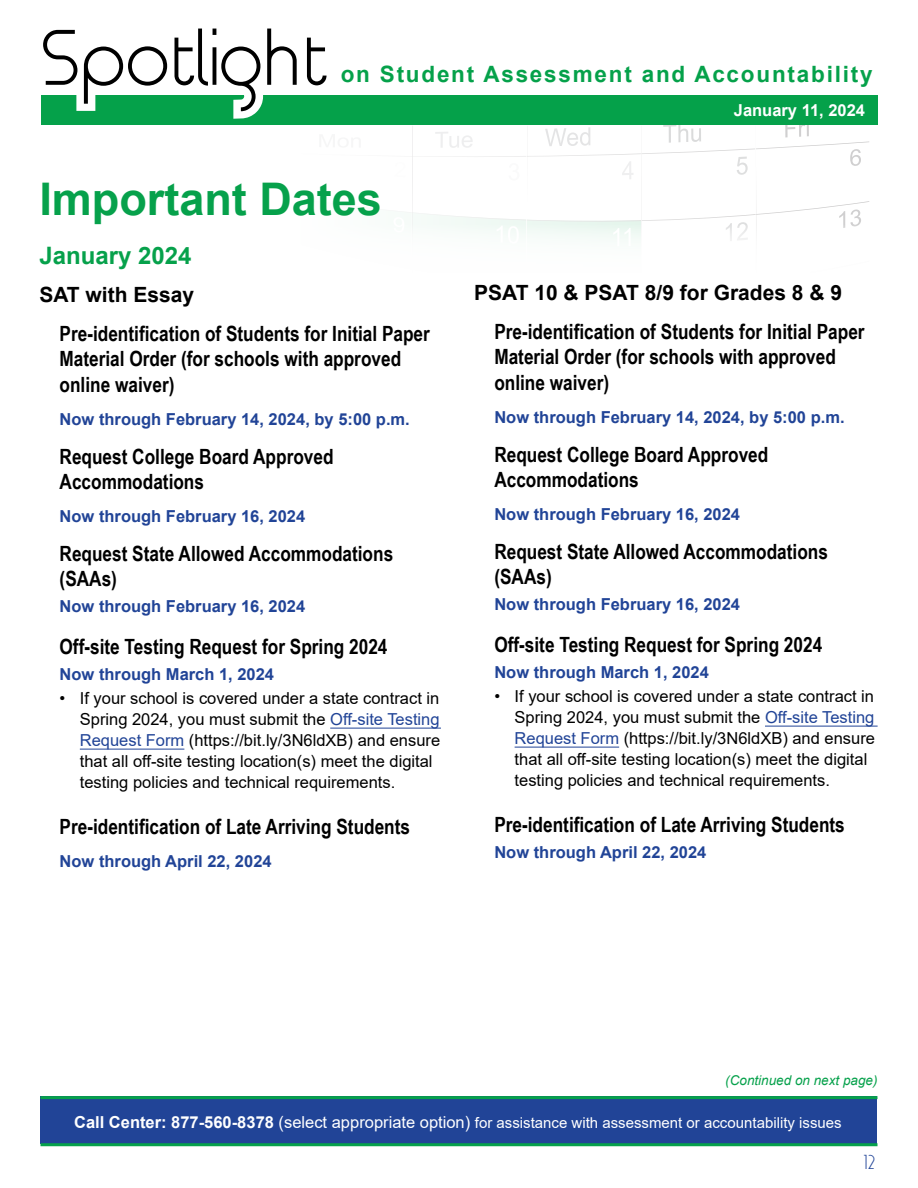
<style>
.page{position:relative;width:918px;height:1188px;background:#fff}
.page>*{position:absolute;margin:0;border:0;box-sizing:border-box;transform-origin:0 0}
.t1{font:700 45px "Arial";color:#06a14b}
.t2{font:700 24px "Arial";color:#06a14b}
.t3{font:700 22.5px "Arial";letter-spacing:.08em;color:#05a14a}
.t4{font:700 21px/25.2px "Arial Narrow";color:#000}
.t5{font:700 21px "Arial";color:#000}
.t6{font:16.5px/21px "Arial";color:#000}
.t7{font:700 16.5px "Arial";color:#214497}
.t8{font:700 16.5px "Arial";color:#fff}
.t9{font:16.5px "Time Burner";color:#214497}
.t10{font:15px "Arial";color:#fff}
.t11{font:italic 13.5px "Arial";color:#06a14b}
.s1{color:#214497}
.s2{font-weight:700;font-size:16.5px}
.s3{font-size:16.5px}
</style>
<div class="page">
<div style="left:40px;top:1096px;width:838px;height:47px;background:#214497"></div>
<hr style="left:40px;top:1096px;width:838px;height:3px;background:#06a14b">
<hr style="left:40px;top:1143px;width:838px;height:3px;background:#06a14b">
<svg style="left:41px;top:28px;width:829px;height:196px"></svg>
<hr style="left:330px;top:728px;width:111px;height:1px;background:#214497">
<hr style="left:80px;top:749px;width:104px;height:1px;background:#214497">
<hr style="left:765px;top:726px;width:113px;height:1px;background:#214497">
<hr style="left:515px;top:747px;width:104px;height:1px;background:#214497">
<p class="t3" style="left:341px;top:59px;width:533px">on Student Assessment and Accountability</p>
<p class="t8" style="left:734px;top:98px;width:133px">January 11, 2024</p>
<h1 class="t1" style="left:39px;top:167px;width:344px">Important Dates</h1>
<h2 class="t2" style="left:39px;top:238px;width:154px">January 2024</h2>
<h3 class="t5" style="left:39px;top:280px;width:156px">SAT with Essay</h3>
<p class="t4" style="left:60px;top:320px;width:372px">Pre-identification of Students for Initial Paper<br>Material Order (for schools with approved online waiver)</p>
<p class="t7" style="left:60px;top:407px;width:352px">Now through February 14, 2024, by 5:00 p.m.</p>
<p class="t4" style="left:60px;top:442px;width:275px">Request College Board Approved<br>Accommodations</p>
<p class="t7" style="left:60px;top:505px;width:247px">Now through February 16, 2024</p>
<p class="t4" style="left:60px;top:540px;width:335px">Request State Allowed Accommodations (SAAs)</p>
<p class="t7" style="left:60px;top:595px;width:247px">Now through February 16, 2024</p>
<p class="t4" style="left:60px;top:633px;width:329px">Off-site Testing Request for Spring 2024</p>
<p class="t7" style="left:60px;top:663px;width:216px">Now through March 1, 2024</p>
<p class="t6" style="left:80px;top:688px;width:362px;text-indent:-20px">• If your school is covered under a state contract in Spring 2024, you must submit the <span class="s1">Off-site Testing Request Form</span> (https://bit.ly/3N6ldXB) and ensure that all off-site testing location(s) meet the digital testing policies and technical requirements.</p>
<p class="t4" style="left:60px;top:813px;width:352px">Pre-identification of Late Arriving Students</p>
<p class="t7" style="left:60px;top:849px;width:214px">Now through April 22, 2024</p>
<h3 class="t5" style="left:474px;top:278px;width:370px">PSAT 10 &amp; PSAT 8/9 for Grades 8 &amp; 9</h3>
<p class="t4" style="left:494px;top:318px;width:372px">Pre-identification of Students for Initial Paper<br>Material Order (for schools with approved online waiver)</p>
<p class="t7" style="left:494px;top:405px;width:352px">Now through February 14, 2024, by 5:00 p.m.</p>
<p class="t4" style="left:494px;top:440px;width:275px">Request College Board Approved</p>
<p class="t4" style="left:494px;top:466px;width:146px">Accommodations</p>
<p class="t7" style="left:494px;top:503px;width:247px">Now through February 16, 2024</p>
<p class="t4" style="left:494px;top:538px;width:335px">Request State Allowed Accommodations</p>
<p class="t4" style="left:494px;top:563px;width:59px">(SAAs)</p>
<p class="t7" style="left:494px;top:593px;width:247px">Now through February 16, 2024</p>
<p class="t4" style="left:494px;top:631px;width:329px">Off-site Testing Request for Spring 2024</p>
<p class="t7" style="left:494px;top:661px;width:216px">Now through March 1, 2024</p>
<p class="t6" style="left:515px;top:686px;width:362px;text-indent:-20px">• If your school is covered under a state contract in Spring 2024, you must submit the <span class="s1">Off-site Testing Request Form</span> (https://bit.ly/3N6ldXB) and ensure that all off-site testing location(s) meet the digital testing policies and technical requirements.</p>
<p class="t4" style="left:494px;top:811px;width:352px">Pre-identification of Late Arriving Students</p>
<p class="t7" style="left:494px;top:841px;width:214px">Now through April 22, 2024</p>
<p class="t11" style="left:725px;top:1071px;width:154px">(Continued on next page)</p>
<p class="t10" style="left:74px;top:1113px;width:769px"><span class="s2">Call Center: 877-560-8378</span> <span class="s3">(select appropriate option)</span> for assistance with assessment or accountability issues</p>
<p class="t9" style="left:864px;top:1154px;width:13px">12</p>
</div>
